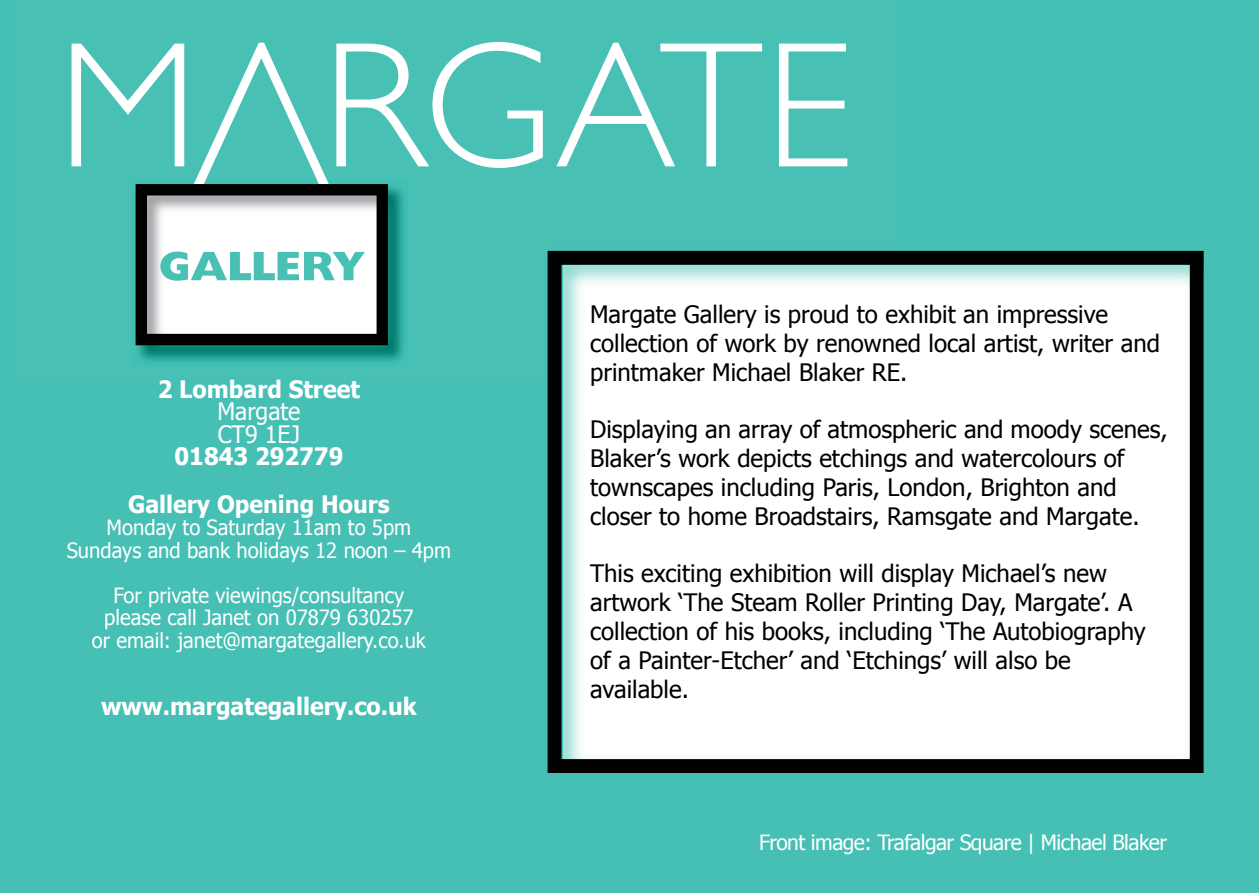
<style>
.page{position:relative;width:1259px;height:893px;background:#46bfb4}
.page>*{position:absolute;margin:0;border:0;box-sizing:border-box;transform-origin:0 0}
.t1{font:24px/28.8px "Tahoma";color:#000}
.t2{font:700 24px/48px "Tahoma";color:#fff;text-align:center;scale:.96 1}
.t3{font:24px/22.5px "Tahoma";color:#fff;scale:.96 1}
.t4{font:21px/22.5px "Tahoma";color:#fff;text-align:center;scale:.96 1}
.t5{font:21px "Tahoma";letter-spacing:-.025em;color:#fff}
</style>
<div class="page">
<svg style="left:72px;top:42px;width:775px;height:126px"></svg>
<svg style="left:136px;top:43px;width:252px;height:302px"></svg>
<div style="left:540px;top:243px;width:689px;height:555px;background:#46bfb4;opacity:.75"></div>
<div style="left:547px;top:251px;width:656px;height:522px;border:14px solid #000"></div>
<p class="t2" style="left:158px;top:364px;width:212px">2 Lombard Street</p>
<p class="t3" style="left:217px;top:399px;width:88px">Margate<br>CT9 1EJ</p>
<p class="t2" style="left:128px;top:431px;width:274px">01843 292779<br>Gallery Opening Hours</p>
<p class="t4" style="left:67px;top:516px;width:402px">Monday to Saturday 11am to 5pm<br>Sundays and bank holidays 12 noon – 4pm</p>
<p class="t4" style="left:92px;top:583px;width:350px">For private viewings/consultancy please call Janet on 07879 630257<br>or email: janet@margategallery.co.uk</p>
<p class="t2" style="left:101px;top:681px;width:330px">www.margategallery.co.uk</p>
<p class="t1" style="left:590px;top:299px;width:571px">Margate Gallery is proud to exhibit an impressive collection of work by renowned local artist, writer and printmaker Michael Blaker RE.</p>
<p class="t1" style="left:590px;top:414px;width:579px">Displaying an array of atmospheric and moody scenes, Blaker’s work depicts etchings and watercolours of townscapes including Paris, London, Brighton and closer to home Broadstairs, Ramsgate and Margate.</p>
<p class="t1" style="left:590px;top:558px;width:557px">This exciting exhibition will display Michael’s new artwork ‘The Steam Roller Printing Day, Margate’. A collection of his books, including ‘The Autobiography of a Painter-Etcher’ and ‘Etchings’ will also be available.</p>
<p class="t5" style="left:759px;top:829px;width:409px">Front image: Trafalgar Square | Michael Blaker</p>
</div>
